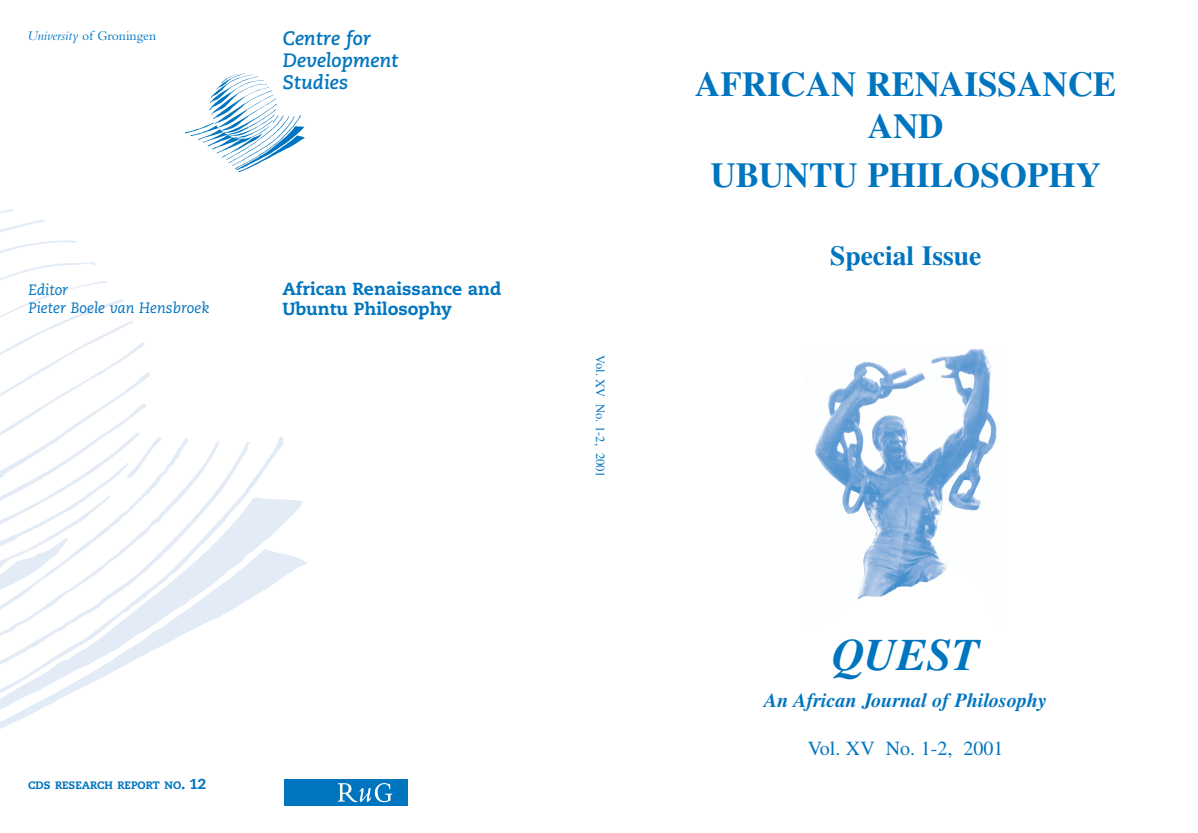
<style>
.page{position:relative;width:1198px;height:833px;background:#fff}
.page>*{position:absolute;margin:0;border:0;box-sizing:border-box;transform-origin:0 0}
.t1{font:italic 700 45px "Times";color:#0075bf}
.t2{font:700 35px/42px "Times";color:#0075bf;text-align:center}
.t3{font:700 27.5px "Times";color:#0075bf}
.t4{font:italic 700 20px "Times";color:#0075bf}
.t5{font:20px "Times";color:#0075bf}
.t6{font:italic 700 19.38px/21.9px "Caecilia";color:#0075bf}
.t7{font:800 17.5px/20px "Caecilia";color:#0075bf}
.t8{font:italic 15px/18.4px "Caecilia";color:#0075bf}
.t9{font:13.75px "Bembo";color:#0075bf}
.t10{font:12.5px "Times";color:#0075bf}
.t11{font:800 10.75px "Caecilia";color:#0075bf}
.s1{font-style:italic}
.s2{font-size:14.38px}
</style>
<div class="page">
<img style="left:809px;top:349px;width:188px;height:251px">
<svg style="left:161px;top:440px;width:60px;height:57px"></svg>
<svg style="left:161px;top:497px;width:141px;height:52px"></svg>
<svg style="left:0;top:549px;width:307px;height:180px"></svg>
<svg style="left:0;top:209px;width:161px;height:465px"></svg>
<svg style="left:185px;top:73px;width:120px;height:99px"></svg>
<img style="left:284px;top:779px;width:124px;height:26px">
<p class="t9" style="left:27px;top:30px;width:130px"><span class="s1">University</span> of Groningen</p>
<p class="t6" style="left:283px;top:29px;width:117px">Centre for<br>Development<br>Studies</p>
<p class="t8" style="left:28px;top:281px;width:183px">Editor<br>Pieter Boele van Hensbroek</p>
<p class="t7" style="left:282px;top:280px;width:220px">African Renaissance and<br>Ubuntu Philosophy</p>
<p class="t11" style="left:28px;top:780px;width:180px">CDS RESEARCH REPORT NO<span class="s2">. 12</span></p>
<p class="t10" style="left:605px;top:355px;width:124px;rotate:90deg">Vol. XV No. 1-2, 2001</p>
<p class="t2" style="left:695px;top:66px;width:423px">AFRICAN RENAISSANCE<br>AND</p>
<p class="t2" style="left:710px;top:157px;width:392px">UBUNTU PHILOSOPHY</p>
<p class="t3" style="left:830px;top:246px;width:153px">Special Issue</p>
<p class="t1" style="left:832px;top:638px;width:149px">QUEST</p>
<p class="t4" style="left:764px;top:693px;width:284px">An African Journal of Philosophy</p>
<p class="t5" style="left:808px;top:741px;width:197px">Vol. XV No. 1-2, 2001</p>
</div>
